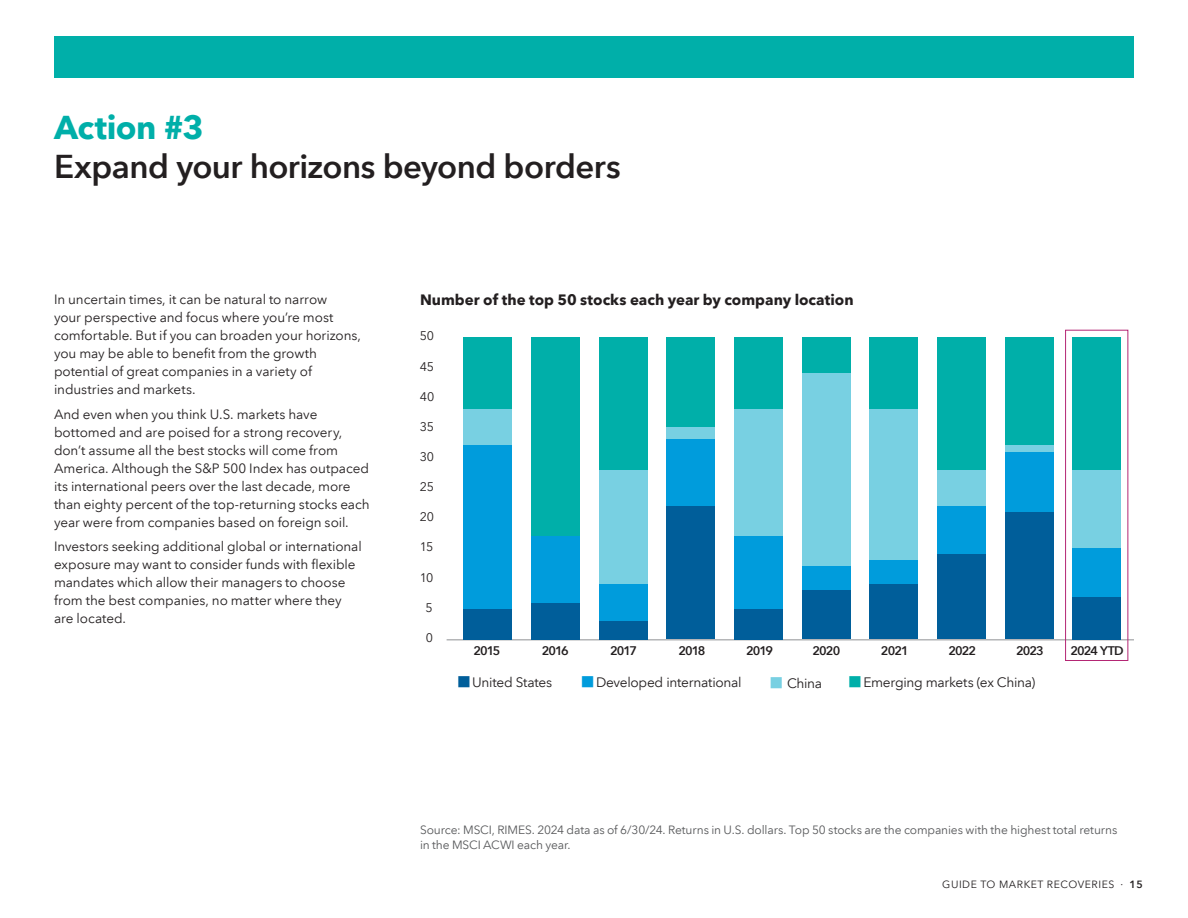
<style>
.page{position:relative;width:1188px;height:918px;background:#fff}
.page>*{position:absolute;margin:0;border:0;box-sizing:border-box;transform-origin:0 0}
.t1{font:600 33px "Avenir Next LT Com";letter-spacing:-.02em;color:#231f20}
.t2{font:700 33px "Avenir Next LT Com";letter-spacing:-.015em;color:#00afa9}
.t3{font:700 15px "Avenir Next LT Com";color:#231f20}
.t4{font:13.65px "Avenir Next LT Com";letter-spacing:-.025em;color:#231f20}
.t5{font:13.5px/18px "Avenir Next LT Com";letter-spacing:-.005em;color:#231f20}
.t6{font:600 12.45px "Avenir Next LT Com";letter-spacing:-.075em;color:#231f20}
.t7{font:12.45px "Avenir Next LT Com";letter-spacing:-.025em;color:#231f20}
.t8{font:12px/15px "Avenir Next LT Com";letter-spacing:-.01em;color:#57585a}
.t9{font:10.5px "Avenir Next LT Com";letter-spacing:.05em;color:#231f20}
.s1{font-weight:600}
</style>
<div class="page">
<hr style="left:447px;top:639px;width:687px;height:1px;background:#939598">
<div style="left:1065px;top:330px;width:63px;height:331px;border:1px solid #b42674"></div>
<div style="left:464px;top:337px;width:48px;height:72px;background:#00afa9"></div>
<div style="left:531px;top:337px;width:49px;height:199px;background:#00afa9"></div>
<div style="left:599px;top:337px;width:49px;height:133px;background:#00afa9"></div>
<div style="left:666px;top:337px;width:49px;height:91px;background:#00afa9"></div>
<div style="left:734px;top:337px;width:49px;height:72px;background:#00afa9"></div>
<div style="left:802px;top:337px;width:48px;height:36px;background:#00afa9"></div>
<div style="left:869px;top:337px;width:49px;height:72px;background:#00afa9"></div>
<div style="left:937px;top:337px;width:49px;height:133px;background:#00afa9"></div>
<div style="left:1005px;top:337px;width:48px;height:109px;background:#00afa9"></div>
<div style="left:1072px;top:337px;width:49px;height:133px;background:#00afa9"></div>
<div style="left:464px;top:409px;width:48px;height:37px;background:#78d0e2"></div>
<div style="left:599px;top:470px;width:49px;height:115px;background:#78d0e2"></div>
<div style="left:666px;top:428px;width:49px;height:12px;background:#78d0e2"></div>
<div style="left:734px;top:409px;width:49px;height:127px;background:#78d0e2"></div>
<div style="left:802px;top:373px;width:48px;height:194px;background:#78d0e2"></div>
<div style="left:869px;top:409px;width:49px;height:152px;background:#78d0e2"></div>
<div style="left:937px;top:470px;width:49px;height:36px;background:#78d0e2"></div>
<div style="left:1005px;top:446px;width:48px;height:6px;background:#78d0e2"></div>
<div style="left:1072px;top:470px;width:49px;height:79px;background:#78d0e2"></div>
<div style="left:464px;top:446px;width:48px;height:163px;background:#009cdc"></div>
<div style="left:531px;top:536px;width:49px;height:67px;background:#009cdc"></div>
<div style="left:599px;top:585px;width:49px;height:36px;background:#009cdc"></div>
<div style="left:666px;top:440px;width:49px;height:66px;background:#009cdc"></div>
<div style="left:734px;top:536px;width:49px;height:73px;background:#009cdc"></div>
<div style="left:802px;top:567px;width:48px;height:24px;background:#009cdc"></div>
<div style="left:869px;top:561px;width:49px;height:24px;background:#009cdc"></div>
<div style="left:937px;top:506px;width:49px;height:49px;background:#009cdc"></div>
<div style="left:1005px;top:452px;width:48px;height:60px;background:#009cdc"></div>
<div style="left:1072px;top:549px;width:49px;height:48px;background:#009cdc"></div>
<div style="left:464px;top:609px;width:48px;height:30px;background:#005e9a"></div>
<div style="left:531px;top:603px;width:49px;height:36px;background:#005e9a"></div>
<div style="left:599px;top:621px;width:49px;height:18px;background:#005e9a"></div>
<div style="left:666px;top:506px;width:49px;height:133px;background:#005e9a"></div>
<div style="left:734px;top:609px;width:49px;height:30px;background:#005e9a"></div>
<div style="left:802px;top:591px;width:48px;height:48px;background:#005e9a"></div>
<div style="left:869px;top:585px;width:49px;height:54px;background:#005e9a"></div>
<div style="left:937px;top:555px;width:49px;height:84px;background:#005e9a"></div>
<div style="left:1005px;top:512px;width:48px;height:127px;background:#005e9a"></div>
<div style="left:1072px;top:597px;width:49px;height:42px;background:#005e9a"></div>
<div style="left:54px;top:36px;width:1080px;height:42px;background:#00afa9"></div>
<h1 class="t2" style="left:54px;top:107px;width:151px">Action #3</h1>
<h1 class="t1" style="left:54px;top:146px;width:568px">Expand your horizons beyond borders</h1>
<p class="t5" style="left:54px;top:290px;width:309px">In uncertain times, it can be natural to narrow<br>your perspective and focus where you’re most comfortable. But if you can broaden your horizons, you may be able to benefit from the growth potential of great companies in a variety of industries and markets.</p>
<p class="t5" style="left:54px;top:405px;width:317px">And even when you think U.S. markets have bottomed and are poised for a strong recovery, don’t assume all the best stocks will come from America. Although the S&amp;P 500 Index has outpaced its international peers over the last decade, more than eighty percent of the top-returning stocks each year were from companies based on foreign soil.</p>
<p class="t5" style="left:54px;top:538px;width:309px">Investors seeking additional global or international exposure may want to consider funds with flexible mandates which allow their managers to choose from the best companies, no matter where they are located.</p>
<p class="t3" style="left:420px;top:291px;width:435px">Number of the top 50 stocks each year by company location</p>
<p class="t7" style="left:420px;top:329px;width:16px">50</p>
<p class="t7" style="left:420px;top:359px;width:16px">45</p>
<p class="t7" style="left:420px;top:389px;width:16px">40</p>
<p class="t7" style="left:420px;top:419px;width:16px">35</p>
<p class="t7" style="left:420px;top:449px;width:16px">30</p>
<p class="t7" style="left:420px;top:479px;width:16px">25</p>
<p class="t7" style="left:420px;top:510px;width:16px">20</p>
<p class="t7" style="left:420px;top:540px;width:15px">15</p>
<p class="t7" style="left:420px;top:570px;width:15px">10</p>
<p class="t7" style="left:426px;top:600px;width:9px">5</p>
<p class="t7" style="left:426px;top:630px;width:9px">0</p>
<p class="t6" style="left:473px;top:644px;width:29px">2015</p>
<p class="t6" style="left:542px;top:644px;width:29px">2016</p>
<p class="t6" style="left:610px;top:644px;width:28px">2017</p>
<p class="t6" style="left:678px;top:644px;width:29px">2018</p>
<p class="t6" style="left:746px;top:644px;width:29px">2019</p>
<p class="t6" style="left:813px;top:644px;width:29px">2020</p>
<p class="t6" style="left:881px;top:644px;width:29px">2021</p>
<p class="t6" style="left:949px;top:644px;width:29px">2022</p>
<p class="t6" style="left:1016px;top:644px;width:29px">2023</p>
<p class="t6" style="left:1070px;top:644px;width:55px">2024 YTD</p>
<p class="t4" style="left:472px;top:674px;width:81px">United States</p>
<p class="t4" style="left:596px;top:674px;width:147px">Developed international</p>
<p class="t4" style="left:787px;top:675px;width:37px">China</p>
<p class="t4" style="left:863px;top:674px;width:173px">Emerging markets (ex China)</p>
<p class="t8" style="left:420px;top:822px;width:699px">Source: MSCI, RIMES. 2024 data as of 6/30/24. Returns in U.S. dollars. Top 50 stocks are the companies with the highest total returns in the MSCI ACWI each year.</p>
<p class="t9" style="left:942px;top:878px;width:202px">GUIDE TO MARKET RECOVERIES · <span class="s1">15</span></p>
</div>
